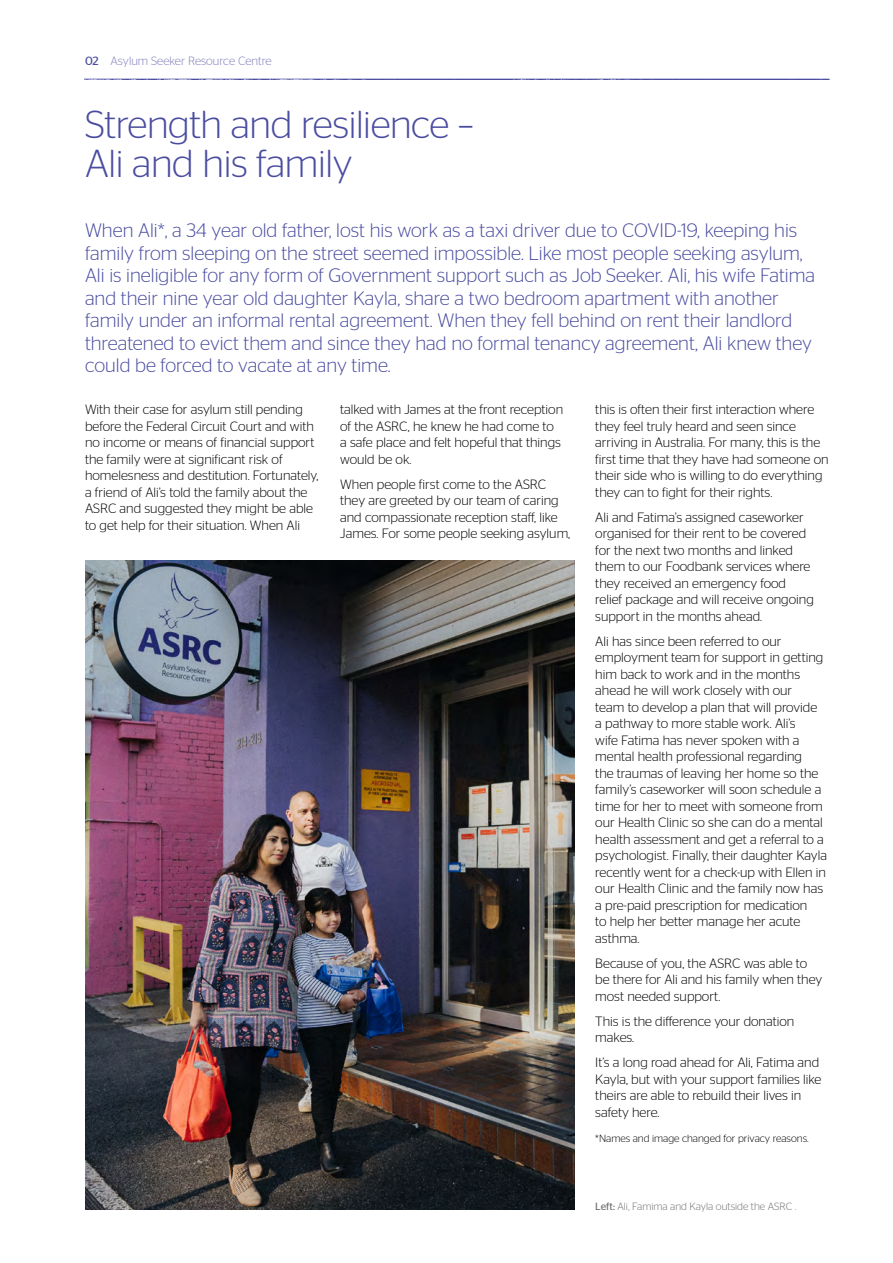
<style>
.page{position:relative;width:893px;height:1263px;background:#fff}
.page>*{position:absolute;margin:0;border:0;box-sizing:border-box;transform-origin:0 0}
._01___Header{font:300 39px/39px "Stag Sans";letter-spacing:-.01em;color:#4a4ca0}
._02___Lead_in_-_firs{font:300 19.5px/22.5px "Stag Sans";color:#4a4ca0}
._03___Body_copy{font:300 13.5px/16.5px "Stag Sans";color:#000}
.t1{font:300 12px "Stag Sans";color:#807dbb}
._03___Body_copy-2{font:300 10.5px "Stag Sans";color:#000}
._03___Body_copy-3{font:300 10.5px "Stag Sans";color:#6d6e71}
.s1{font-weight:400;color:#4a4ca0}
.s2{font-weight:400}
</style>
<div class="page">
<img style="left:85px;top:78px;width:745px;height:2px">
<img style="left:85px;top:560px;width:489px;height:650px">
<p class="t1" style="left:85px;top:54px;width:188px"><span class="s1">02</span> Asylum Seeker Resource Centre</p>
<p class="_01___Header" style="left:85px;top:104px;width:390px">Strength and resilience –<br>Ali and his family</p>
<p class="_02___Lead_in_-_firs" style="left:85px;top:219px;width:732px">When Ali*, a 34 year old father, lost his work as a taxi driver due to COVID-19, keeping his family from sleeping on the street seemed impossible. Like most people seeking asylum, Ali is ineligible for any form of Government support such as Job Seeker. Ali, his wife Fatima and their nine year old daughter Kayla, share a two bedroom apartment with another family under an informal rental agreement. When they fell behind on rent their landlord threatened to evict them and since they had no formal tenancy agreement, Ali knew they could be forced to vacate at any time.</p>
<p class="_03___Body_copy" style="left:85px;top:401px;width:235px">With their case for asylum still pending before the Federal Circuit Court and with no income or means of financial support the family were at significant risk of homelesness and destitution. Fortunately, a friend of Ali’s told the family about the ASRC and suggested they might be able to get help for their situation. When Ali</p>
<p class="_03___Body_copy" style="left:340px;top:401px;width:224px">talked with James at the front reception of the ASRC, he knew he had come to a safe place and felt hopeful that things would be ok.</p>
<p class="_03___Body_copy" style="left:595px;top:401px;width:235px">this is often their first interaction where they feel truly heard and seen since arriving in Australia. For many, this is the first time that they have had someone on their side who is willing to do everything they can to fight for their rights.</p>
<p class="_03___Body_copy" style="left:595px;top:509px;width:220px">Ali and Fatima’s assigned caseworker organised for their rent to be covered for the next two months and linked them to our Foodbank services where they received an emergency food relief package and will receive ongoing support in the months ahead.</p>
<p class="_03___Body_copy" style="left:595px;top:633px;width:233px">Ali has since been referred to our employment team for support in getting him back to work and in the months ahead he will work closely with our<br>team to develop a plan that will provide a pathway to more stable work. Ali’s<br>wife Fatima has never spoken with a mental health professional regarding<br>the traumas of leaving her home so the family’s caseworker will soon schedule a time for her to meet with someone from our Health Clinic so she can do a mental health assessment and get a referral to a psychologist. Finally, their daughter Kayla recently went for a check-up with Ellen in our Health Clinic and the family now has a pre-paid prescription for medication<br>to help her better manage her acute asthma.</p>
<p class="_03___Body_copy" style="left:595px;top:955px;width:228px">Because of you, the ASRC was able to be there for Ali and his family when they most needed support.</p>
<p class="_03___Body_copy" style="left:595px;top:1013px;width:201px">This is the difference your donation makes.</p>
<p class="_03___Body_copy" style="left:595px;top:1054px;width:228px">It’s a long road ahead for Ali, Fatima and Kayla, but with your support families like theirs are able to rebuild their lives in safety here.</p>
<p class="_03___Body_copy-2" style="left:595px;top:1132px;width:215px">*Names and image changed for privacy reasons.</p>
<p class="_03___Body_copy" style="left:340px;top:476px;width:232px">When people first come to the ASRC they are greeted by our team of caring and compassionate reception staff, like James. For some people seeking asylum,</p>
<p class="_03___Body_copy-3" style="left:595px;top:1200px;width:202px"><span class="s2">Left:</span> Ali, Famima and Kayla outside the ASRC .</p>
</div>
